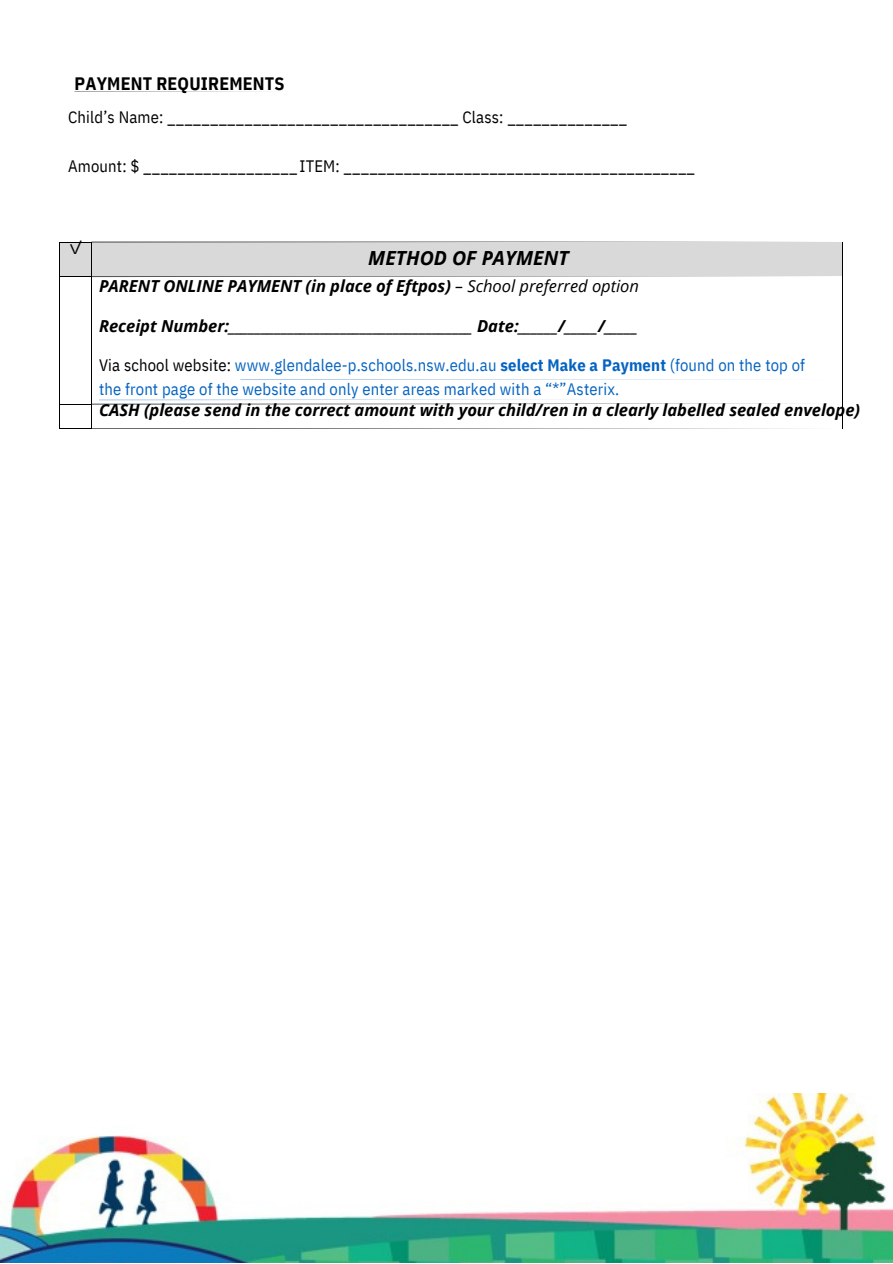
<style>
.page{position:relative;width:893px;height:1264px;background:#fff}
.page>*{position:absolute;margin:0;border:0;box-sizing:border-box;transform-origin:0 0}
.t1{font:italic 700 19.35px "Open Sans";color:#000}
.t2{font:19.35px "IBM Plex Sans Cond";color:#000}
.t3{font:700 18px "IBM Plex Sans Cond";letter-spacing:.01em;color:#000}
.t4{font:italic 700 16.5px "Open Sans";color:#000}
.t5{font:16.5px "IBM Plex Sans Cond";letter-spacing:.01em;color:#0563c1}
.t6{font:16.5px "IBM Plex Sans Cond";letter-spacing:.01em;color:#000}
.s1{font-weight:400}
.s2{color:#000}
.s3{font-weight:700}
</style>
<div class="page">
<img style="left:0;top:1093px;width:892px;height:169px">
<hr style="left:74px;top:91px;width:216px;height:1px;background:#000">
<div style="left:59px;top:242px;width:31px;height:34px;background:#d9d9d9"></div>
<div style="left:91px;top:242px;width:751px;height:34px;background:#d9d9d9"></div>
<hr style="left:59px;top:242px;width:32px;height:1px;background:#000">
<svg style="left:92px;top:242px;width:354px;height:1px"></svg>
<hr style="left:59px;top:242px;width:1px;height:34px;background:#000">
<hr style="left:91px;top:242px;width:1px;height:34px;background:#000">
<hr style="left:842px;top:242px;width:1px;height:34px;background:#000">
<hr style="left:240px;top:379px;width:593px;height:1px;background:#0563c1">
<hr style="left:99px;top:400px;width:531px;height:1px;background:#0563c1">
<hr style="left:59px;top:276px;width:32px;height:1px;background:#000">
<svg style="left:91px;top:276px;width:752px;height:1px"></svg>
<hr style="left:59px;top:277px;width:1px;height:127px;background:#000">
<hr style="left:91px;top:277px;width:1px;height:127px;background:#000">
<hr style="left:842px;top:277px;width:1px;height:127px;background:#000">
<hr style="left:59px;top:404px;width:32px;height:1px;background:#000">
<svg style="left:59px;top:405px;width:1px;height:23px"></svg>
<hr style="left:59px;top:428px;width:32px;height:1px;background:#000">
<svg style="left:91px;top:404px;width:752px;height:25px"></svg>
<p class="t3" style="left:74px;top:71px;width:211px">PAYMENT REQUIREMENTS</p>
<p class="t6" style="left:68px;top:106px;width:560px">Child’s Name: __________________________________ Class: ______________</p>
<p class="t6" style="left:68px;top:155px;width:628px">Amount: $ __________________ITEM: _________________________________________</p>
<p class="t2" style="left:68px;top:235px;width:17px">✓</p>
<p class="t1" style="left:368px;top:244px;width:202px">METHOD OF PAYMENT</p>
<p class="t4" style="left:99px;top:275px;width:541px">PARENT ONLINE PAYMENT (in place of Eftpos) <span class="s1">– School preferred option</span></p>
<p class="t4" style="left:99px;top:314px;width:540px">Receipt Number:_____________________________________ Date:______/_____/_____</p>
<p class="t5" style="left:99px;top:354px;width:707px"><span class="s2">Via school website:</span> www.glendalee-p.schools.nsw.edu.au <span class="s3">select Make a Payment</span> (found on the top of</p>
<p class="t5" style="left:99px;top:378px;width:521px">the front page of the website and only enter areas marked with a “*”Asterix.</p>
<p class="t4" style="left:99px;top:398px;width:762px">CASH (please send in the correct amount with your child/ren in a clearly labelled sealed envelope)</p>
</div>
